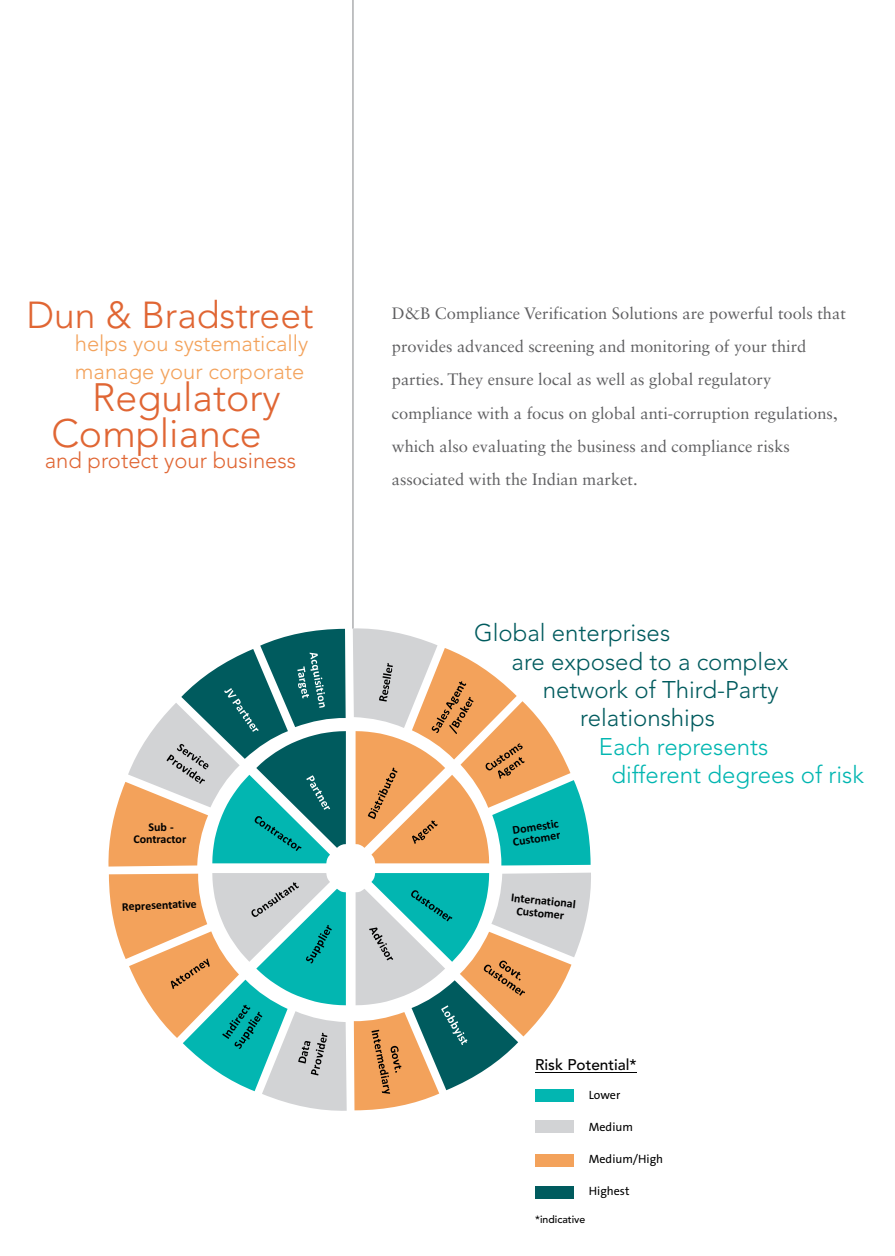
<style>
.page{position:relative;width:895px;height:1256px;background:#fff}
.page>*{position:absolute;margin:0;border:0;box-sizing:border-box;transform-origin:0 0}
.t1{font:300 39.3px/36.2px "Avenir LT Std";color:#e06634}
.t2{font:300 37.35px "Avenir LT Std";color:#e06634}
.t3{font:300 24px "Avenir LT Std";color:#005b5e}
.t4{font:300 24px/28.3px "Avenir LT Std";color:#02b6b1}
.t5{font:300 22.05px/28.3px "Avenir LT Std";color:#f3a25b}
.t6{font:300 22.05px "Avenir LT Std";color:#e06634}
.t7{font:16.5px/33.2px "Sabon LT Std";color:#606062}
.t8{font:500 15.45px "Avenir LT Std";color:#000}
.t9{font:700 12px/11.9px "Calibri";color:#000;text-align:center}
.t10{font:12px "The Sans B5 Plain";color:#000}
.t11{font:500 10.5px "Avenir LT Std";color:#000}
</style>
<div class="page">
<hr style="left:352px;top:0;width:1px;height:629px;background:#848688">
<div style="left:535px;top:1121px;width:39px;height:12px;background:#d2d3d5"></div>
<div style="left:535px;top:1154px;width:39px;height:12px;background:#f3a25b"></div>
<div style="left:535px;top:1186px;width:39px;height:13px;background:#005b5e"></div>
<svg style="left:353px;top:628px;width:237px;height:237px"></svg>
<svg style="left:354px;top:873px;width:237px;height:237px"></svg>
<svg style="left:109px;top:873px;width:238px;height:238px"></svg>
<svg style="left:108px;top:629px;width:238px;height:238px"></svg>
<hr style="left:535px;top:1072px;width:102px;height:1px;background:#000">
<h2 class="t2" style="left:27px;top:300px;width:288px">Dun &amp; Bradstreet</h2>
<h3 class="t5" style="left:75px;top:331px;width:235px">helps you systematically manage your corporate</h3>
<h1 class="t1" style="left:51px;top:383px;width:231px;text-indent:41px">Regulatory<br>Compliance</h1>
<h3 class="t6" style="left:45px;top:452px;width:253px">and protect your business</h3>
<p class="t9" style="left:133px;top:823px;width:54px;line-height:11.1px">Sub -<br>Contractor</p>
<p class="t9" style="left:122px;top:902px;width:76px;rotate:-3deg">Representative</p>
<p class="t7" style="left:392px;top:298px;width:455px">D&amp;B Compliance Verification Solutions are powerful tools that provides advanced screening and monitoring of your third parties. They ensure local as well as global regulatory compliance with a focus on global anti-corruption regulations, which also evaluating the business and compliance risks associated with the Indian market.</p>
<h3 class="t3" style="left:474px;top:623px;width:198px">Global enterprises</h3>
<h3 class="t3" style="left:511px;top:651px;width:278px">are exposed to a complex</h3>
<h3 class="t3" style="left:543px;top:680px;width:237px">network of Third-Party</h3>
<h3 class="t3" style="left:580px;top:708px;width:136px">relationships</h3>
<h3 class="t4" style="left:611px;top:734px;width:254px;text-indent:-12px">Each represents different degrees of risk</h3>
<p class="t9" style="left:510px;top:826px;width:49px;text-align:left;rotate:-9deg">Domestic<br>Customer</p>
<p class="t9" style="left:512px;top:892px;width:66px;line-height:12.6px;rotate:6deg">International<br>Customer</p>
<p class="t8" style="left:535px;top:1059px;width:103px">Risk Potential*</p>
<p class="t10" style="left:589px;top:1090px;width:33px">Lower</p>
<p class="t10" style="left:589px;top:1122px;width:46px">Medium</p>
<p class="t10" style="left:589px;top:1154px;width:76px">Medium/High</p>
<p class="t10" style="left:589px;top:1186px;width:42px">Highest</p>
<p class="t11" style="left:535px;top:1215px;width:52px">*indicative</p>
</div>
